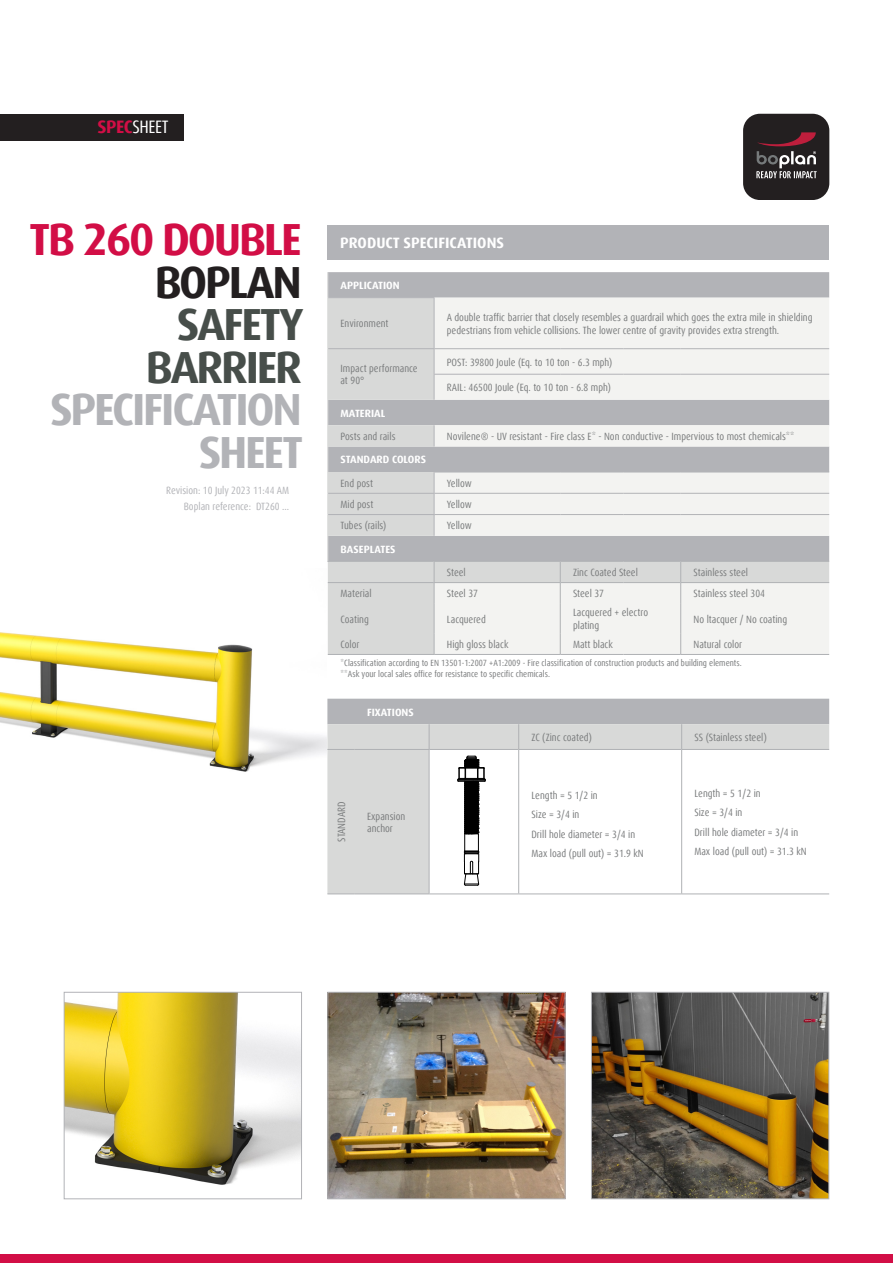
<style>
.page{position:relative;width:893px;height:1263px;background:#fff}
.page>*{position:absolute;margin:0;border:0;box-sizing:border-box;transform-origin:0 0}
.Normal_text_left{font:700 45px "Dax Offc";letter-spacing:-.05em;color:#b2b3b7}
.Normal_text_left-2{font:700 45px/42.5px "Dax Offc";letter-spacing:-.05em;color:#d20e46;text-align:right}
.Normal_text_left-3{font:700 45px/42.5px "Dax Offc";letter-spacing:-.05em;color:#474e4a;text-align:right}
.Tech_data_title{font:condensed 18px "Dax Offc";letter-spacing:-.02em;color:#fff}
.Table_Header{font:700 15px "Dax Offc";color:#fff}
.Table_Cell_text{font:condensed 10.5px/12.6px "Dax Offc";color:#7a7c7d}
.Table_Header-2{font:700 10.5px "Dax Offc";color:#fff}
.small_text_under_image{font:condensed 10.5px "Dax Offc";color:#b2b3b7}
.Normal_text{font:condensed 10.5px "Dax Offc";color:#b2b3b7}
.Table_Cell_text-2{font:condensed 9px "Dax Offc";color:#7a7c7d}
.s1{font-weight:700;font-stretch:normal;color:#d20e46}
.s2{color:#231f20}
</style>
<div class="page">
<div style="left:327px;top:225px;width:502px;height:34px;background:#b2b3b7"></div>
<div style="left:0;top:114px;width:183px;height:26px;background:#231f20"></div>
<img style="left:0;top:632px;width:327px;height:140px">
<div style="left:0;top:1254px;width:893px;height:9px;background:#d20e46"></div>
<svg style="left:328px;top:272px;width:501px;height:26px;background:#b3b4b8"></svg>
<svg style="left:328px;top:298px;width:106px;height:356px;background:#cfd0d0"></svg>
<svg style="left:434px;top:298px;width:395px;height:356px;fill:#f3f3f1"></svg>
<hr style="left:327px;top:298px;width:1px;height:51px;background:#d8d9d8">
<svg style="left:434px;top:425px;width:1px;height:21px"></svg>
<svg style="left:434px;top:473px;width:1px;height:63px"></svg>
<hr style="left:434px;top:493px;width:126px;height:1px;background:#b2b3b7">
<hr style="left:560px;top:493px;width:63px;height:1px;background:#b2b3b7">
<hr style="left:623px;top:493px;width:58px;height:1px;background:#b2b3b7">
<hr style="left:681px;top:493px;width:148px;height:1px;background:#b2b3b7">
<hr style="left:434px;top:514px;width:126px;height:1px;background:#b2b3b7">
<hr style="left:560px;top:514px;width:63px;height:1px;background:#b2b3b7">
<hr style="left:623px;top:514px;width:58px;height:1px;background:#b2b3b7">
<hr style="left:681px;top:514px;width:148px;height:1px;background:#b2b3b7">
<hr style="left:328px;top:297px;width:106px;height:1px;background:#b2b3b7">
<hr style="left:434px;top:348px;width:126px;height:1px;background:#b2b3b7">
<hr style="left:560px;top:348px;width:63px;height:1px;background:#b2b3b7">
<hr style="left:623px;top:348px;width:58px;height:1px;background:#b2b3b7">
<hr style="left:681px;top:348px;width:148px;height:1px;background:#b2b3b7">
<hr style="left:434px;top:472px;width:126px;height:1px;background:#b2b3b7">
<hr style="left:560px;top:472px;width:63px;height:1px;background:#b2b3b7">
<hr style="left:623px;top:472px;width:58px;height:1px;background:#b2b3b7">
<hr style="left:681px;top:472px;width:148px;height:1px;background:#b2b3b7">
<hr style="left:328px;top:493px;width:106px;height:1px;background:#b2b3b7">
<hr style="left:328px;top:514px;width:106px;height:1px;background:#b2b3b7">
<hr style="left:434px;top:298px;width:1px;height:50px;background:#b2b3b7">
<hr style="left:327px;top:561px;width:107px;height:1px;background:#afb1b4">
<hr style="left:434px;top:561px;width:126px;height:1px;background:#afb1b4">
<hr style="left:560px;top:561px;width:63px;height:1px;background:#afb1b4">
<hr style="left:623px;top:561px;width:57px;height:1px;background:#afb1b4">
<hr style="left:560px;top:582px;width:63px;height:1px;background:#afb1b4">
<hr style="left:623px;top:582px;width:57px;height:1px;background:#afb1b4">
<hr style="left:328px;top:348px;width:106px;height:1px;background:#b2b3b7">
<hr style="left:328px;top:654px;width:106px;height:1px;background:#afb1b4">
<hr style="left:560px;top:654px;width:63px;height:1px;background:#afb1b4">
<hr style="left:623px;top:654px;width:58px;height:1px;background:#afb1b4">
<hr style="left:681px;top:654px;width:148px;height:1px;background:#afb1b4">
<hr style="left:434px;top:582px;width:126px;height:1px;background:#afb1b4">
<svg style="left:434px;top:562px;width:1px;height:92px"></svg>
<svg style="left:560px;top:562px;width:1px;height:92px"></svg>
<hr style="left:434px;top:654px;width:126px;height:1px;background:#afb1b4">
<hr style="left:434px;top:374px;width:126px;height:1px;background:#b2b3b7">
<svg style="left:434px;top:349px;width:1px;height:51px"></svg>
<hr style="left:560px;top:374px;width:63px;height:1px;background:#b2b3b7">
<hr style="left:623px;top:374px;width:58px;height:1px;background:#b2b3b7">
<hr style="left:681px;top:374px;width:148px;height:1px;background:#b2b3b7">
<svg style="left:327px;top:272px;width:1px;height:26px"></svg>
<hr style="left:680px;top:561px;width:149px;height:1px;background:#afb1b4">
<svg style="left:680px;top:562px;width:1px;height:92px"></svg>
<svg style="left:327px;top:349px;width:1px;height:212px"></svg>
<hr style="left:680px;top:582px;width:149px;height:1px;background:#afb1b4">
<hr style="left:328px;top:582px;width:106px;height:1px;background:#afb1b4">
<img style="left:329px;top:994px;width:235px;height:203px">
<div style="left:327px;top:992px;width:239px;height:207px;border:1px solid #b2b3b7"></div>
<img style="left:593px;top:994px;width:234px;height:203px">
<div style="left:591px;top:992px;width:238px;height:207px;border:1px solid #b2b3b7"></div>
<img style="left:66px;top:994px;width:234px;height:191px">
<div style="left:64px;top:992px;width:238px;height:207px;border:1px solid #b2b3b7"></div>
<div style="left:743px;top:114px;width:86px;height:86px;background:#231f20;border-radius:17px"></div>
<svg style="left:756px;top:132px;width:61px;height:46px"></svg>
<hr style="left:354px;top:893px;width:75px;height:1px;background:#afb1b4">
<hr style="left:429px;top:893px;width:90px;height:1px;background:#afb1b4">
<hr style="left:519px;top:893px;width:163px;height:1px;background:#afb1b4">
<hr style="left:682px;top:893px;width:147px;height:1px;background:#afb1b4">
<hr style="left:429px;top:750px;width:1px;height:143px;background:#afb1b4">
<hr style="left:518px;top:750px;width:1px;height:143px;background:#afb1b4">
<hr style="left:681px;top:750px;width:1px;height:143px;background:#afb1b4">
<svg style="left:327px;top:893px;width:27px;height:1px"></svg>
<svg style="left:327px;top:699px;width:502px;height:187px"></svg>
<p class="Tech_data_title" style="left:97px;top:116px;width:73px"><span class="s1">SPEC</span>SHEET</p>
<p class="Normal_text_left-2" style="left:29px;top:219px;width:274px">TB 260 DOUBLE<br><span class="s2">BOPLAN</span></p>
<p class="Normal_text_left-3" style="left:146px;top:304px;width:159px">SAFETY<br>BARRIER</p>
<p class="Normal_text_left" style="left:50px;top:381px;width:253px">SPECIFICATION</p>
<p class="Normal_text_left" style="left:199px;top:423px;width:106px">SHEET</p>
<p class="Normal_text" style="left:184px;top:500px;width:107px">Boplan reference: DT260 ...</p>
<p class="small_text_under_image" style="left:166px;top:483px;width:124px">Revision: 10 July 2023 11:44 AM</p>
<p class="Table_Header" style="left:340px;top:233px;width:165px">PRODUCT SPECIFICATIONS</p>
<p class="Table_Header-2" style="left:341px;top:279px;width:61px">APPLICATION</p>
<p class="Table_Cell_text" style="left:341px;top:317px;width:50px">Environment</p>
<p class="Table_Cell_text" style="left:447px;top:311px;width:367px">A double traffic barrier that closely resembles a guardrail which goes the extra mile in shielding pedestrians from vehicle collisions. The lower centre of gravity provides extra strength.</p>
<p class="Table_Cell_text" style="left:341px;top:362px;width:79px">Impact performance</p>
<p class="Table_Cell_text" style="left:341px;top:374px;width:25px">at 90°</p>
<p class="Table_Cell_text" style="left:447px;top:356px;width:167px">POST: 39800 Joule (Eq. to 10 ton - 6.3 mph)</p>
<p class="Table_Cell_text" style="left:447px;top:381px;width:165px">RAIL: 46500 Joule (Eq. to 10 ton - 6.8 mph)</p>
<p class="Table_Header-2" style="left:341px;top:406px;width:46px">MATERIAL</p>
<p class="Table_Cell_text" style="left:341px;top:430px;width:56px">Posts and rails</p>
<p class="Table_Cell_text" style="left:447px;top:430px;width:349px">Novilene® - UV resistant - Fire class E* - Non conductive - Impervious to most chemicals**</p>
<p class="Table_Header-2" style="left:341px;top:453px;width:87px">STANDARD COLORS</p>
<p class="Table_Cell_text" style="left:341px;top:477px;width:34px">End post</p>
<p class="Table_Cell_text" style="left:447px;top:477px;width:26px">Yellow</p>
<p class="Table_Cell_text" style="left:341px;top:498px;width:34px">Mid post</p>
<p class="Table_Cell_text" style="left:447px;top:498px;width:26px">Yellow</p>
<p class="Table_Cell_text" style="left:341px;top:519px;width:47px">Tubes (rails)</p>
<p class="Table_Cell_text" style="left:447px;top:519px;width:26px">Yellow</p>
<p class="Table_Header-2" style="left:341px;top:542px;width:56px">BASEPLATES</p>
<p class="Table_Cell_text" style="left:447px;top:566px;width:20px">Steel</p>
<p class="Table_Cell_text" style="left:573px;top:566px;width:66px">Zinc Coated Steel</p>
<p class="Table_Cell_text" style="left:693px;top:566px;width:56px">Stainless steel</p>
<p class="Table_Cell_text" style="left:341px;top:587px;width:33px">Material</p>
<p class="Table_Cell_text" style="left:447px;top:587px;width:33px">Steel 37</p>
<p class="Table_Cell_text" style="left:573px;top:587px;width:33px">Steel 37</p>
<p class="Table_Cell_text" style="left:693px;top:587px;width:73px">Stainless steel 304</p>
<p class="Table_Cell_text" style="left:341px;top:613px;width:30px">Coating</p>
<p class="Table_Cell_text" style="left:447px;top:613px;width:40px">Lacquered</p>
<p class="Table_Cell_text" style="left:573px;top:606px;width:77px">Lacquered + electro plating</p>
<p class="Table_Cell_text" style="left:693px;top:613px;width:95px">No ltacquer / No coating</p>
<p class="Table_Cell_text" style="left:341px;top:638px;width:21px">Color</p>
<p class="Table_Cell_text" style="left:447px;top:638px;width:63px">High gloss black</p>
<p class="Table_Cell_text" style="left:573px;top:638px;width:41px">Matt black</p>
<p class="Table_Cell_text" style="left:693px;top:638px;width:50px">Natural color</p>
<p class="Table_Cell_text-2" style="left:341px;top:657px;width:403px">*Classification according to EN 13501-1:2007 +A1:2009 - Fire classification of construction products and building elements.</p>
<p class="Table_Cell_text-2" style="left:341px;top:668px;width:211px">**Ask your local sales office for resistance to specific chemicals.</p>
<p class="Table_Header-2" style="left:367px;top:705px;width:48px">FIXATIONS</p>
<p class="Table_Cell_text" style="left:531px;top:731px;width:62px">ZC (Zinc coated)</p>
<p class="Table_Cell_text" style="left:694px;top:731px;width:74px">SS (Stainless steel)</p>
<p class="Table_Cell_text" style="left:335px;top:842px;width:42px;rotate:-90deg">STANDARD</p>
<p class="Table_Cell_text" style="left:367px;top:810px;width:40px">Expansion</p>
<p class="Table_Cell_text" style="left:367px;top:822px;width:27px">anchor</p>
<p class="Table_Cell_text" style="left:531px;top:789px;width:68px">Length = 5 1/2 in</p>
<p class="Table_Cell_text" style="left:531px;top:808px;width:49px">Size = 3/4 in</p>
<p class="Table_Cell_text" style="left:531px;top:828px;width:105px">Drill hole diameter = 3/4 in</p>
<p class="Table_Cell_text" style="left:531px;top:847px;width:114px">Max load (pull out) = 31.9 kN</p>
<p class="Table_Cell_text" style="left:694px;top:787px;width:68px">Length = 5 1/2 in</p>
<p class="Table_Cell_text" style="left:694px;top:806px;width:49px">Size = 3/4 in</p>
<p class="Table_Cell_text" style="left:694px;top:826px;width:105px">Drill hole diameter = 3/4 in</p>
<p class="Table_Cell_text" style="left:694px;top:845px;width:114px">Max load (pull out) = 31.3 kN</p>
</div>
